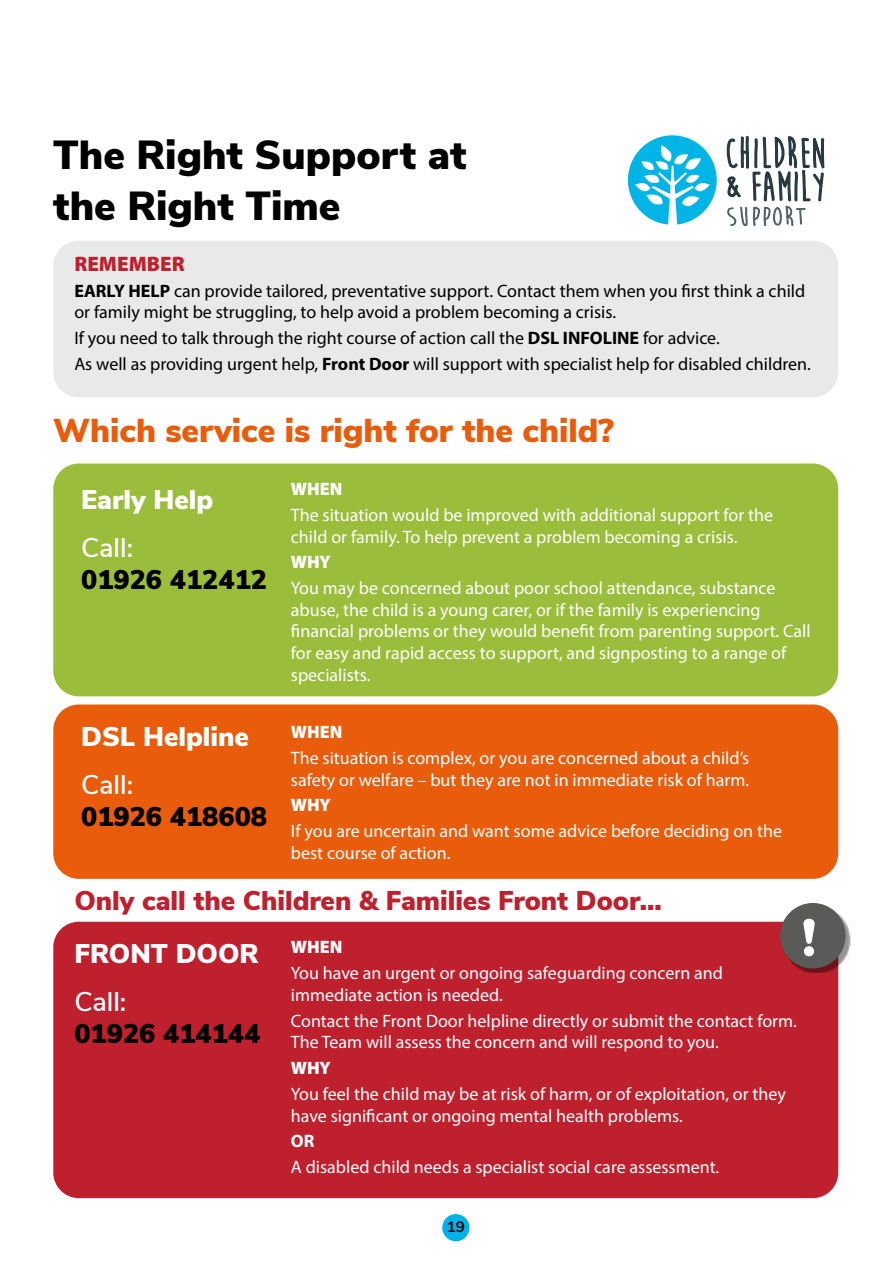
<style>
.page{position:relative;width:893px;height:1263px;background:#fff}
.page>*{position:absolute;margin:0;border:0;box-sizing:border-box;transform-origin:0 0}
.t1{font:900 52.5px "Nunito";color:#fff}
.t2{font:900 40.5px/50.4px "Nunito Sans";color:#000}
.t3{font:900 33px "Nunito Sans";color:#e95c0c}
.t4{font:900 27px "Nunito Sans";color:#be202e}
.t5{font:900 27px "Nunito Sans";color:#000}
.t6{font:900 27px "Nunito Sans";color:#fff}
.t7{font:600 27px "Nunito Sans";color:#fff}
.t8{font:900 21px "Myriad Pro";color:#be202e}
.t9{font:18px/21.6px "Myriad Pro";color:#fff}
.t10{font:18px/21.6px "Myriad Pro";color:#000}
.t11{font:900 18px "Myriad Pro";color:#fff}
.t12{font:700 18px "Myriad Pro";color:#fff}
.t13{font:700 15px "Nunito";color:#000}
.s1{font-weight:700}
</style>
<div class="page">
<div style="left:442px;top:1214px;width:27px;height:27px;background:#00b2e7;border-radius:50%"></div>
<div style="left:628px;top:135px;width:89px;height:90px;background:#00b5e6;border-radius:50%"></div>
<svg style="left:635px;top:145px;width:75px;height:80px"></svg>
<svg style="left:726px;top:135px;width:99px;height:91px"></svg>
<div style="left:53px;top:241px;width:785px;height:156px;background:#e9e9e9;border-radius:26px"></div>
<div style="left:53px;top:463px;width:785px;height:233px;background:#9abd3c;border-radius:26px"></div>
<div style="left:53px;top:704px;width:785px;height:175px;background:#e95c0c;border-radius:26px"></div>
<div style="left:53px;top:922px;width:785px;height:276px;background:#be202e;border-radius:26px"></div>
<div style="left:784px;top:906px;width:66px;height:67px;background:#000;opacity:.42"></div>
<div style="left:780px;top:903px;width:66px;height:65px;background:#5a5a59;border-radius:50%"></div>
<h2 class="t2" style="left:53px;top:129px;width:415px">The Right Support at the Right Time</h2>
<p class="t8" style="left:74px;top:250px;width:112px">REMEMBER</p>
<p class="t10" style="left:74px;top:280px;width:732px"><span class="s1">EARLY HELP</span> can provide tailored, preventative support. Contact them when you first think a child or family might be struggling, to help avoid a problem becoming a crisis.</p>
<p class="t10" style="left:74px;top:325px;width:738px;line-height:25.8px">If you need to talk through the right course of action call the <span class="s1">DSL INFOLINE</span> for advice.<br>As well as providing urgent help, <span class="s1">Front Door</span> will support with specialist help for disabled children.</p>
<h3 class="t3" style="left:53px;top:406px;width:562px">Which service is right for the child?</h3>
<h3 class="t6" style="left:81px;top:480px;width:134px">Early Help</h3>
<h3 class="t7" style="left:81px;top:528px;width:53px">Call:</h3>
<h3 class="t5" style="left:81px;top:560px;width:188px">01926 412412</h3>
<h3 class="t6" style="left:81px;top:716px;width:169px">DSL Helpline</h3>
<h3 class="t7" style="left:81px;top:765px;width:53px">Call:</h3>
<h3 class="t5" style="left:81px;top:797px;width:187px">01926 418608</h3>
<p class="t11" style="left:291px;top:477px;width:53px">WHEN</p>
<p class="t9" style="left:291px;top:504px;width:484px">The situation would be improved with additional support for the child or family. To help prevent a problem becoming a crisis.</p>
<p class="t11" style="left:291px;top:550px;width:41px">WHY</p>
<p class="t9" style="left:291px;top:577px;width:521px">You may be concerned about poor school attendance, substance abuse, the child is a young carer, or if the family is experiencing financial problems or they would benefit from parenting support. Call for easy and rapid access to support, and signposting to a range of specialists.</p>
<p class="t11" style="left:291px;top:720px;width:53px">WHEN</p>
<p class="t9" style="left:291px;top:747px;width:460px">The situation is complex, or you are concerned about a child’s safety or welfare – but they are not in immediate risk of harm.</p>
<p class="t11" style="left:291px;top:793px;width:41px">WHY</p>
<p class="t9" style="left:291px;top:820px;width:493px">If you are uncertain and want some advice before deciding on the best course of action.</p>
<h3 class="t4" style="left:74px;top:881px;width:589px">Only call the Children &amp; Families Front Door...</h3>
<h3 class="t6" style="left:74px;top:934px;width:186px">FRONT DOOR</h3>
<h3 class="t7" style="left:74px;top:982px;width:53px">Call:</h3>
<h3 class="t5" style="left:74px;top:1014px;width:187px">01926 414144</h3>
<h1 class="t1" style="left:802px;top:899px;width:16px">!</h1>
<p class="t11" style="left:291px;top:935px;width:53px">WHEN</p>
<p class="t9" style="left:291px;top:962px;width:434px">You have an urgent or ongoing safeguarding concern and immediate action is needed.</p>
<p class="t9" style="left:291px;top:1009px;width:508px">Contact the Front Door helpline directly or submit the contact form.<br>The Team will assess the concern and will respond to you.</p>
<p class="t11" style="left:291px;top:1056px;width:41px">WHY</p>
<p class="t9" style="left:291px;top:1083px;width:496px">You feel the child may be at risk of harm, or of exploitation, or they have significant or ongoing mental health problems.</p>
<p class="t12" style="left:291px;top:1129px;width:25px">OR</p>
<p class="t9" style="left:291px;top:1156px;width:430px">A disabled child needs a specialist social care assessment.</p>
<p class="t13" style="left:447px;top:1215px;width:19px">19</p>
</div>
